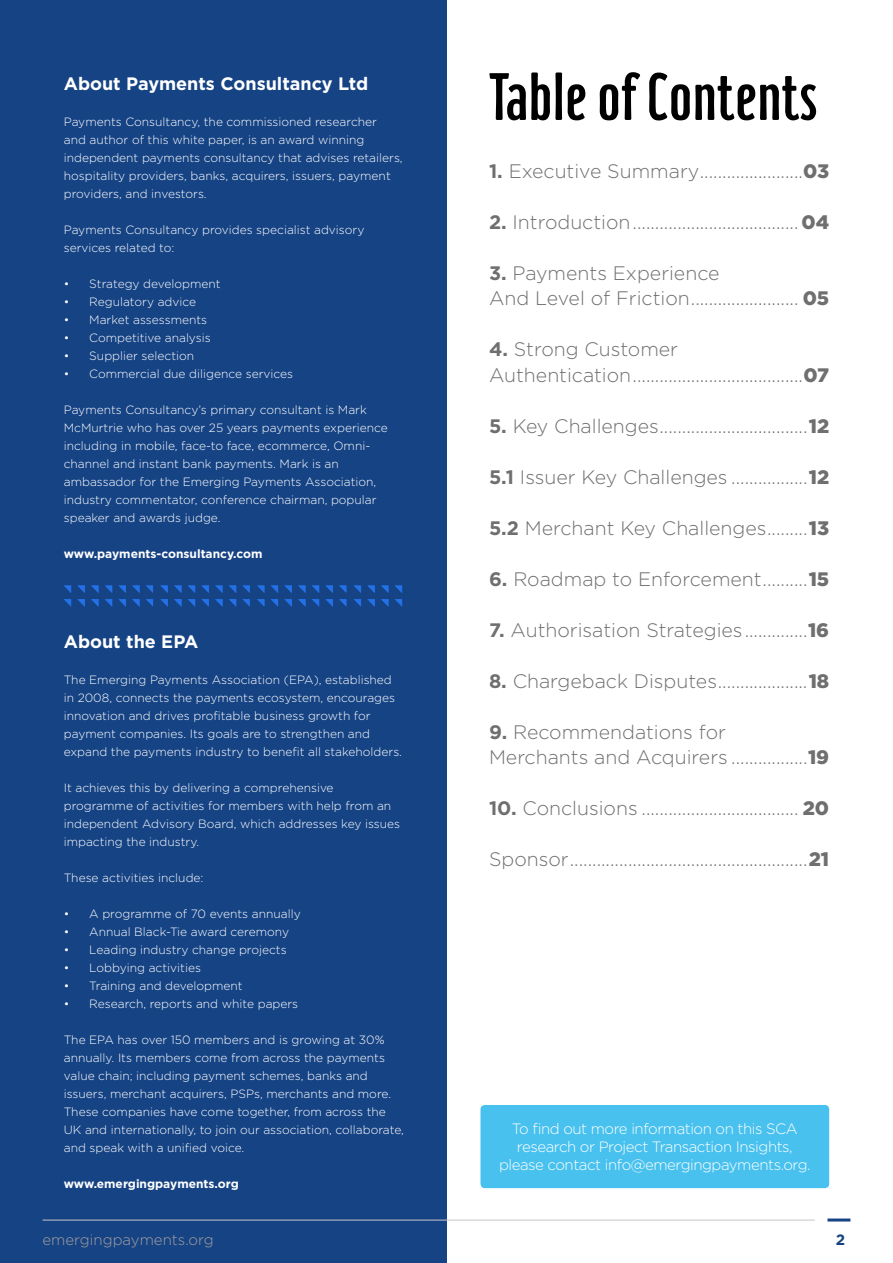
<style>
.page{position:relative;width:893px;height:1263px;background:#fff}
.page>*{position:absolute;margin:0;border:0;box-sizing:border-box;transform-origin:0 0}
.t1{font:300 72px "Hamilton";color:#000}
.t2{font:300 19.5px/25.5px "Gotham";color:#706f6f}
.t3{font:700 18px "Gotham";color:#fff}
.t4{font:300 15px/18px "Gotham";letter-spacing:-.03em;color:#fff;text-align:center}
.t5{font:300 15px "Gotham";color:#a49f9f}
.t6{font:700 15px "Gotham";color:#164384}
.t7{font:300 12px/18px "Gotham";color:#fff}
.t8{font:700 12px "Gotham";color:#fff}
.s1{font-weight:700}
.s2{font-weight:900}
</style>
<div class="page">
<div style="left:0;top:0;width:446px;height:1263px;background:#164384"></div>
<svg style="left:64px;top:585px;width:7px;height:8px"></svg>
<svg style="left:64px;top:599px;width:7px;height:8px"></svg>
<svg style="left:77px;top:585px;width:8px;height:8px"></svg>
<svg style="left:77px;top:599px;width:8px;height:8px"></svg>
<svg style="left:91px;top:585px;width:7px;height:8px"></svg>
<svg style="left:91px;top:599px;width:7px;height:7px"></svg>
<svg style="left:105px;top:585px;width:7px;height:8px"></svg>
<svg style="left:105px;top:599px;width:7px;height:8px"></svg>
<svg style="left:119px;top:585px;width:7px;height:8px"></svg>
<svg style="left:119px;top:599px;width:7px;height:8px"></svg>
<svg style="left:132px;top:585px;width:8px;height:8px"></svg>
<svg style="left:132px;top:599px;width:8px;height:8px"></svg>
<svg style="left:146px;top:585px;width:7px;height:8px"></svg>
<svg style="left:146px;top:599px;width:7px;height:7px"></svg>
<svg style="left:257px;top:585px;width:7px;height:8px"></svg>
<svg style="left:257px;top:599px;width:7px;height:7px"></svg>
<svg style="left:271px;top:585px;width:7px;height:8px"></svg>
<svg style="left:271px;top:599px;width:7px;height:8px"></svg>
<svg style="left:284px;top:585px;width:8px;height:8px"></svg>
<svg style="left:284px;top:599px;width:8px;height:8px"></svg>
<svg style="left:298px;top:585px;width:7px;height:8px"></svg>
<svg style="left:298px;top:599px;width:7px;height:7px"></svg>
<svg style="left:312px;top:585px;width:7px;height:8px"></svg>
<svg style="left:312px;top:599px;width:7px;height:8px"></svg>
<svg style="left:325px;top:585px;width:8px;height:8px"></svg>
<svg style="left:325px;top:599px;width:8px;height:8px"></svg>
<svg style="left:339px;top:585px;width:7px;height:8px"></svg>
<svg style="left:339px;top:599px;width:7px;height:7px"></svg>
<svg style="left:160px;top:585px;width:8px;height:8px"></svg>
<svg style="left:160px;top:599px;width:8px;height:8px"></svg>
<svg style="left:174px;top:585px;width:7px;height:8px"></svg>
<svg style="left:174px;top:599px;width:7px;height:7px"></svg>
<svg style="left:188px;top:585px;width:7px;height:8px"></svg>
<svg style="left:188px;top:599px;width:7px;height:8px"></svg>
<svg style="left:201px;top:585px;width:8px;height:8px"></svg>
<svg style="left:201px;top:599px;width:8px;height:8px"></svg>
<svg style="left:215px;top:585px;width:7px;height:8px"></svg>
<svg style="left:215px;top:599px;width:7px;height:7px"></svg>
<svg style="left:229px;top:585px;width:7px;height:8px"></svg>
<svg style="left:229px;top:599px;width:7px;height:8px"></svg>
<svg style="left:243px;top:585px;width:7px;height:8px"></svg>
<svg style="left:243px;top:599px;width:7px;height:7px"></svg>
<svg style="left:354px;top:585px;width:7px;height:8px"></svg>
<svg style="left:354px;top:599px;width:7px;height:8px"></svg>
<svg style="left:367px;top:585px;width:8px;height:8px"></svg>
<svg style="left:367px;top:599px;width:8px;height:8px"></svg>
<svg style="left:381px;top:585px;width:7px;height:8px"></svg>
<svg style="left:381px;top:599px;width:7px;height:7px"></svg>
<svg style="left:395px;top:585px;width:7px;height:8px"></svg>
<svg style="left:395px;top:599px;width:7px;height:8px"></svg>
<div style="left:480px;top:1105px;width:349px;height:83px;background:#48c1ee;border-radius:4px"></div>
<hr style="left:827px;top:1218px;width:23px;height:3px;background:#164384">
<hr style="left:43px;top:1220px;width:772px;height:1px;background:#c6c6c6">
<h3 class="t3" style="left:64px;top:72px;width:306px">About Payments Consultancy Ltd</h3>
<p class="t7" style="left:64px;top:112px;width:340px">Payments Consultancy, the commissioned researcher<br>and author of this white paper, is an award winning independent payments consultancy that advises retailers, hospitality providers, banks, acquirers, issuers, payment providers, and investors.</p>
<p class="t7" style="left:64px;top:220px;width:302px">Payments Consultancy provides specialist advisory services related to:</p>
<p class="t7" style="left:64px;top:274px;width:158px">• Strategy development</p>
<p class="t7" style="left:64px;top:292px;width:134px">• Regulatory advice</p>
<p class="t7" style="left:64px;top:310px;width:145px">• Market assessments</p>
<p class="t7" style="left:64px;top:328px;width:148px">• Competitive analysis</p>
<p class="t7" style="left:64px;top:346px;width:132px">• Supplier selection</p>
<p class="t7" style="left:64px;top:364px;width:231px">• Commercial due diligence services</p>
<p class="t7" style="left:64px;top:400px;width:326px">Payments Consultancy’s primary consultant is Mark McMurtrie who has over 25 years payments experience including in mobile, face-to face, ecommerce, Omni&shy;channel and instant bank payments. Mark is an ambassador for the Emerging Payments Association, industry commentator, conference chairman, popular speaker and awards judge.</p>
<p class="t8" style="left:64px;top:546px;width:200px">www.payments-consultancy.com</p>
<h3 class="t3" style="left:64px;top:630px;width:136px">About the EPA</h3>
<p class="t7" style="left:64px;top:670px;width:340px">The Emerging Payments Association (EPA), established in 2008, connects the payments ecosystem, encourages innovation and drives profitable business growth for payment companies. Its goals are to strengthen and expand the payments industry to benefit all stakeholders.</p>
<p class="t7" style="left:64px;top:778px;width:338px">It achieves this by delivering a comprehensive programme of activities for members with help from an independent Advisory Board, which addresses key issues impacting the industry.</p>
<p class="t7" style="left:64px;top:868px;width:141px">These activities include:</p>
<p class="t7" style="left:64px;top:904px;width:238px">• A programme of 70 events annually</p>
<p class="t7" style="left:64px;top:922px;width:227px">• Annual Black-Tie award ceremony</p>
<p class="t7" style="left:64px;top:940px;width:224px">• Leading industry change projects</p>
<p class="t7" style="left:64px;top:958px;width:139px">• Lobbying activities</p>
<p class="t7" style="left:64px;top:976px;width:180px">• Training and development</p>
<p class="t7" style="left:64px;top:994px;width:236px">• Research, reports and white papers</p>
<p class="t7" style="left:64px;top:1030px;width:342px">The EPA has over 150 members and is growing at 30% annually. Its members come from across the payments value chain; including payment schemes, banks and issuers, merchant acquirers, PSPs, merchants and more.<br>These companies have come together, from across the UK and internationally, to join our association, collaborate, and speak with a unified voice.</p>
<p class="t8" style="left:64px;top:1176px;width:176px">www.emergingpayments.org</p>
<h1 class="t1" style="left:489px;top:53px;width:330px">Table of Contents</h1>
<h2 class="t2" style="left:489px;top:157px;width:342px"><span class="s1">1.</span> Executive Summary.......................<span class="s2">03</span></h2>
<h2 class="t2" style="left:489px;top:208px;width:342px"><span class="s1">2.</span> Introduction..................................... <span class="s2">04</span></h2>
<h2 class="t2" style="left:489px;top:259px;width:342px"><span class="s1">3.</span> Payments Experience<br>And Level of Friction........................ <span class="s2">05</span></h2>
<h2 class="t2" style="left:489px;top:336px;width:342px"><span class="s1">4.</span> Strong Customer<br>Authentication......................................<span class="s2">07</span></h2>
<h2 class="t2" style="left:489px;top:412px;width:342px"><span class="s1">5.</span> Key Challenges.................................<span class="s2">12</span></h2>
<h2 class="t2" style="left:489px;top:464px;width:342px"><span class="s1">5.1</span> Issuer Key Challenges .................<span class="s2">12</span></h2>
<h2 class="t2" style="left:489px;top:515px;width:342px"><span class="s1">5.2</span> Merchant Key Challenges.........<span class="s2">13</span></h2>
<h2 class="t2" style="left:489px;top:566px;width:342px"><span class="s1">6.</span> Roadmap to Enforcement..........<span class="s2">15</span></h2>
<h2 class="t2" style="left:489px;top:617px;width:342px"><span class="s1">7.</span> Authorisation Strategies..............<span class="s2">16</span></h2>
<h2 class="t2" style="left:489px;top:668px;width:342px"><span class="s1">8.</span> Chargeback Disputes....................<span class="s2">18</span></h2>
<h2 class="t2" style="left:489px;top:719px;width:342px"><span class="s1">9.</span> Recommendations for<br>Merchants and Acquirers .................<span class="s2">19</span></h2>
<h2 class="t2" style="left:489px;top:795px;width:342px"><span class="s1">10.</span> Conclusions ................................... <span class="s2">20</span></h2>
<h2 class="t2" style="left:489px;top:846px;width:342px">Sponsor.....................................................<span class="s2">21</span></h2>
<p class="t4" style="left:499px;top:1119px;width:313px">To find out more information on this SCA research or Project Transaction Insights, please contact info@emergingpayments.org.</p>
<p class="t5" style="left:43px;top:1230px;width:173px">emergingpayments.org</p>
<p class="t6" style="left:836px;top:1230px;width:11px">2</p>
</div>
